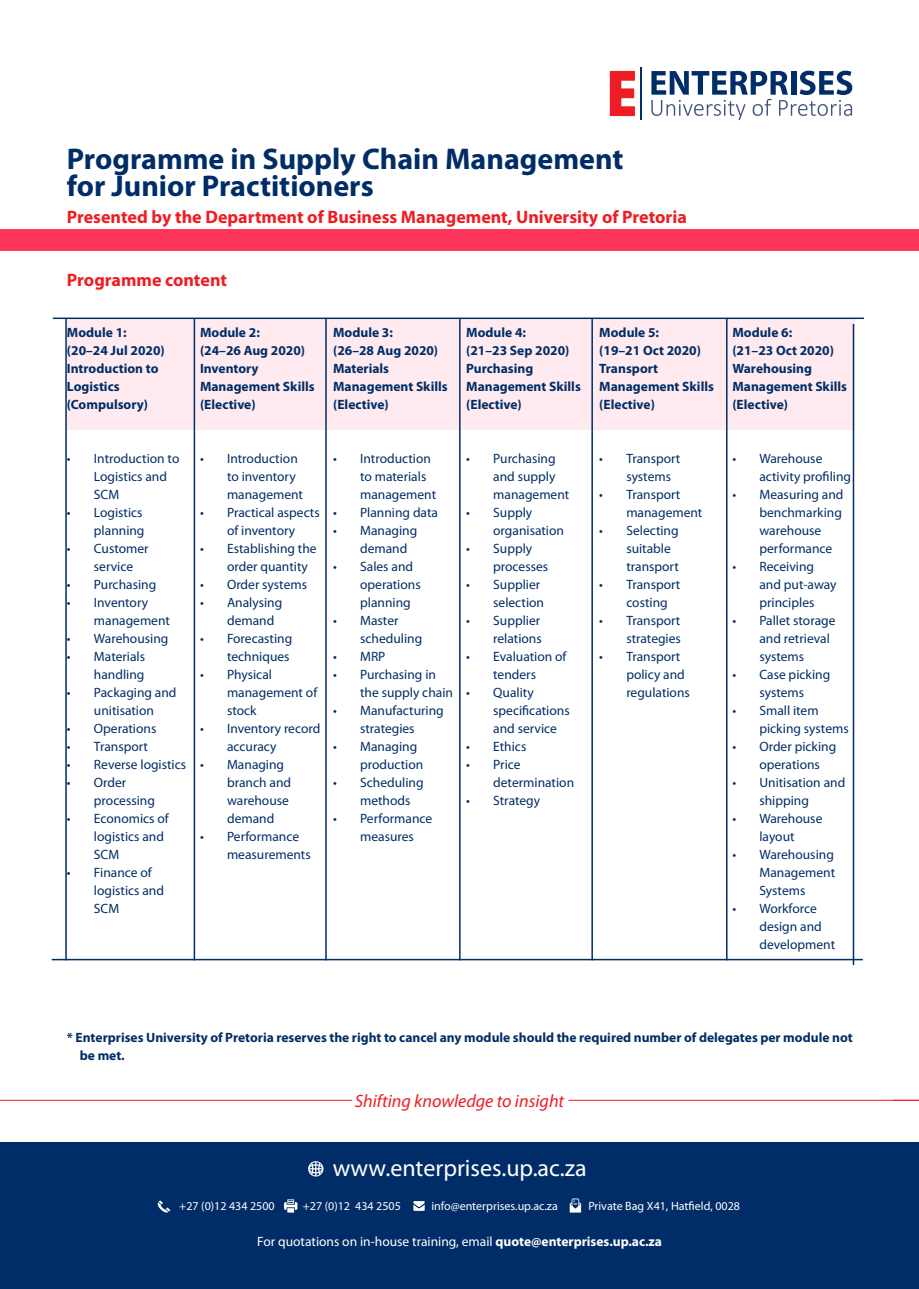
<style>
.page{position:relative;width:919px;height:1289px;background:#fff}
.page>*{position:absolute;margin:0;border:0;box-sizing:border-box;transform-origin:0 0}
.t1{font:700 30px "Myriad Pro";color:#002d67}
.t2{font:24px "Myriad Pro";color:#fff}
.t3{font:700 18px "Myriad Pro";color:#ee1d23}
.t4{font:italic 18px "Myriad Pro";color:#ee1d23}
.t5{font:13.5px/18px "Myriad Pro";color:#002d67}
.t6{font:700 13.5px/18px "Myriad Pro";color:#002d67}
.t7{font:13.5px "Myriad Pro";color:#fff}
.t8{font:12px "Myriad Pro";color:#fff}
.s1{font-weight:700}
</style>
<div class="page">
<div style="left:66px;top:319px;width:788px;height:110px;background:#ffebef"></div>
<div style="left:0;top:1142px;width:918px;height:146px;background:#002d67"></div>
<div style="left:0;top:230px;width:918px;height:21px;background:#ff365b"></div>
<svg style="left:609px;top:71px;width:26px;height:45px"></svg>
<svg style="left:651px;top:71px;width:201px;height:49px"></svg>
<hr style="left:640px;top:67px;width:2px;height:53px;background:#002d67">
<svg style="left:308px;top:1161px;width:15px;height:15px"></svg>
<svg style="left:413px;top:1201px;width:11px;height:9px"></svg>
<svg style="left:157px;top:1200px;width:13px;height:12px"></svg>
<svg style="left:284px;top:1199px;width:13px;height:13px"></svg>
<svg style="left:569px;top:1198px;width:12px;height:14px"></svg>
<hr style="left:0;top:1099px;width:352px;height:1px;background:#ee1d23">
<hr style="left:568px;top:1099px;width:350px;height:1px;background:#ee1d23">
<svg style="left:893px;top:1099px;width:25px;height:1px"></svg>
<hr style="left:194px;top:319px;width:1px;height:641px;background:#002d67">
<hr style="left:325px;top:319px;width:2px;height:641px;background:#002d67">
<hr style="left:459px;top:319px;width:1px;height:641px;background:#002d67">
<hr style="left:591px;top:319px;width:2px;height:641px;background:#002d67">
<hr style="left:726px;top:319px;width:1px;height:641px;background:#002d67">
<hr style="left:65px;top:319px;width:2px;height:641px;background:#002d67">
<hr style="left:852px;top:324px;width:2px;height:641px;background:#002d67">
<hr style="left:52px;top:958px;width:810px;height:2px;background:#002d67">
<hr style="left:53px;top:317px;width:810px;height:2px;background:#002d67">
<p class="t1" style="left:67px;top:140px;width:558px">Programme in Supply Chain Management</p>
<p class="t1" style="left:67px;top:167px;width:308px">for Junior Practitioners</p>
<p class="t3" style="left:67px;top:205px;width:621px">Presented by the Department of Business Management, University of Pretoria</p>
<p class="t3" style="left:67px;top:268px;width:162px">Programme content</p>
<p class="t6" style="left:67px;top:322px;width:61px">Module 1:</p>
<p class="t6" style="left:67px;top:340px;width:99px">(20–24 Jul 2020)</p>
<p class="t6" style="left:67px;top:358px;width:93px">Introduction to<br>Logistics</p>
<p class="t6" style="left:67px;top:394px;width:83px">(Compulsory)</p>
<p class="t6" style="left:200px;top:322px;width:61px">Module 2:</p>
<p class="t6" style="left:200px;top:340px;width:107px">(24–26 Aug 2020)</p>
<p class="t6" style="left:200px;top:358px;width:116px">Inventory<br>Management Skills</p>
<p class="t6" style="left:200px;top:394px;width:57px">(Elective)</p>
<p class="t6" style="left:333px;top:322px;width:61px">Module 3:</p>
<p class="t6" style="left:333px;top:340px;width:107px">(26–28 Aug 2020)</p>
<p class="t6" style="left:333px;top:358px;width:116px">Materials<br>Management Skills</p>
<p class="t6" style="left:333px;top:394px;width:57px">(Elective)</p>
<p class="t6" style="left:466px;top:322px;width:61px">Module 4:</p>
<p class="t6" style="left:466px;top:340px;width:105px">(21–23 Sep 2020)</p>
<p class="t6" style="left:466px;top:358px;width:116px">Purchasing<br>Management Skills</p>
<p class="t6" style="left:466px;top:394px;width:57px">(Elective)</p>
<p class="t6" style="left:599px;top:322px;width:61px">Module 5:</p>
<p class="t6" style="left:599px;top:340px;width:103px">(19–21 Oct 2020)</p>
<p class="t6" style="left:599px;top:358px;width:116px">Transport<br>Management Skills</p>
<p class="t6" style="left:599px;top:394px;width:57px">(Elective)</p>
<p class="t6" style="left:732px;top:322px;width:61px">Module 6:</p>
<p class="t6" style="left:732px;top:340px;width:103px">(21–23 Oct 2020)</p>
<p class="t6" style="left:732px;top:358px;width:116px">Warehousing<br>Management Skills</p>
<p class="t6" style="left:732px;top:394px;width:57px">(Elective)</p>
<p class="t5" style="left:94px;top:449px;width:87px;text-indent:-27px">• Introduction to<br>Logistics and<br>SCM</p>
<p class="t5" style="left:67px;top:503px;width:79px;text-align:right">• Logistics planning</p>
<p class="t5" style="left:94px;top:539px;width:56px;text-indent:-27px">• Customer service</p>
<p class="t5" style="left:67px;top:575px;width:91px">• Purchasing</p>
<p class="t5" style="left:94px;top:593px;width:78px;text-indent:-27px">• Inventory management</p>
<p class="t5" style="left:67px;top:629px;width:103px">• Warehousing</p>
<p class="t5" style="left:67px;top:647px;width:80px;text-align:right">• Materials handling</p>
<p class="t5" style="left:67px;top:683px;width:111px;text-align:center">• Packaging and unitisation</p>
<p class="t5" style="left:67px;top:719px;width:91px">• Operations</p>
<p class="t5" style="left:67px;top:737px;width:83px">• Transport</p>
<p class="t5" style="left:67px;top:755px;width:121px">• Reverse logistics</p>
<p class="t5" style="left:94px;top:773px;width:62px;text-indent:-27px">• Order processing</p>
<p class="t5" style="left:94px;top:809px;width:76px;text-indent:-27px">• Economics of logistics and<br>SCM</p>
<p class="t5" style="left:94px;top:863px;width:72px;text-indent:-27px">• Finance of logistics and<br>SCM</p>
<p class="t5" style="left:227px;top:449px;width:78px;text-indent:-27px">• Introduction to inventory management</p>
<p class="t5" style="left:200px;top:503px;width:121px;text-align:center">• Practical aspects of inventory</p>
<p class="t5" style="left:227px;top:539px;width:91px;text-indent:-27px">• Establishing the order quantity</p>
<p class="t5" style="left:200px;top:575px;width:108px">• Order systems</p>
<p class="t5" style="left:227px;top:593px;width:57px;text-indent:-27px">• Analysing demand</p>
<p class="t5" style="left:200px;top:629px;width:94px;text-align:right">• Forecasting techniques</p>
<p class="t5" style="left:227px;top:665px;width:92px;text-indent:-27px">• Physical management of stock</p>
<p class="t5" style="left:227px;top:719px;width:95px;text-indent:-27px">• Inventory record accuracy</p>
<p class="t5" style="left:227px;top:755px;width:66px;text-indent:-27px">• Managing branch and warehouse demand</p>
<p class="t5" style="left:227px;top:827px;width:85px;text-indent:-27px">• Performance measurements</p>
<p class="t5" style="left:360px;top:449px;width:78px;text-indent:-27px">• Introduction to materials management</p>
<p class="t5" style="left:333px;top:503px;width:106px">• Planning data</p>
<p class="t5" style="left:360px;top:521px;width:59px;text-indent:-27px">• Managing demand</p>
<p class="t5" style="left:360px;top:557px;width:62px;text-indent:-27px">• Sales and operations planning</p>
<p class="t5" style="left:360px;top:611px;width:64px;text-indent:-27px">• Master scheduling</p>
<p class="t5" style="left:333px;top:647px;width:54px">• MRP</p>
<p class="t5" style="left:360px;top:665px;width:94px;text-indent:-27px">• Purchasing in the supply chain</p>
<p class="t5" style="left:333px;top:701px;width:112px;text-align:center">• Manufacturing strategies</p>
<p class="t5" style="left:360px;top:737px;width:65px;text-indent:-27px">• Managing production</p>
<p class="t5" style="left:360px;top:773px;width:65px;text-indent:-27px">• Scheduling methods</p>
<p class="t5" style="left:360px;top:809px;width:74px;text-indent:-27px">• Performance measures</p>
<p class="t5" style="left:493px;top:449px;width:78px;text-indent:-27px">• Purchasing and supply management</p>
<p class="t5" style="left:493px;top:503px;width:72px;text-indent:-27px">• Supply organisation</p>
<p class="t5" style="left:493px;top:539px;width:56px;text-indent:-27px">• Supply processes</p>
<p class="t5" style="left:466px;top:575px;width:79px;text-align:right">• Supplier selection</p>
<p class="t5" style="left:466px;top:611px;width:77px;text-align:right">• Supplier relations</p>
<p class="t5" style="left:466px;top:647px;width:102px;text-align:center">• Evaluation of tenders</p>
<p class="t5" style="left:493px;top:683px;width:78px;text-indent:-27px">• Quality specifications and service</p>
<p class="t5" style="left:466px;top:737px;width:62px">• Ethics</p>
<p class="t5" style="left:493px;top:755px;width:82px;text-indent:-27px">• Price determination</p>
<p class="t5" style="left:466px;top:791px;width:75px">• Strategy</p>
<p class="t5" style="left:626px;top:449px;width:56px;text-indent:-27px">• Transport systems</p>
<p class="t5" style="left:626px;top:485px;width:78px;text-indent:-27px">• Transport management</p>
<p class="t5" style="left:626px;top:521px;width:54px;text-indent:-27px">• Selecting suitable transport</p>
<p class="t5" style="left:626px;top:575px;width:56px;text-indent:-27px">• Transport costing</p>
<p class="t5" style="left:599px;top:611px;width:83px;text-align:right">• Transport strategies</p>
<p class="t5" style="left:626px;top:647px;width:65px;text-indent:-27px">• Transport policy and regulations</p>
<p class="t5" style="left:759px;top:449px;width:93px;text-indent:-27px">• Warehouse activity profiling</p>
<p class="t5" style="left:759px;top:485px;width:86px;text-indent:-27px">• Measuring and benchmarking warehouse performance</p>
<p class="t5" style="left:759px;top:557px;width:79px;text-indent:-27px">• Receiving and put-away principles</p>
<p class="t5" style="left:759px;top:611px;width:78px;text-indent:-27px">• Pallet storage and retrieval systems</p>
<p class="t5" style="left:732px;top:665px;width:99px;text-align:center">• Case picking systems</p>
<p class="t5" style="left:759px;top:701px;width:91px;text-indent:-27px">• Small item picking systems</p>
<p class="t5" style="left:759px;top:737px;width:78px;text-indent:-27px">• Order picking operations</p>
<p class="t5" style="left:759px;top:773px;width:87px;text-indent:-27px">• Unitisation and shipping</p>
<p class="t5" style="left:732px;top:809px;width:91px;text-align:center">• Warehouse layout</p>
<p class="t5" style="left:759px;top:845px;width:77px;text-align:justify;text-indent:-27px">• Warehousing Management Systems</p>
<p class="t5" style="left:759px;top:899px;width:77px;text-indent:-27px">• Workforce design and development</p>
<p class="t6" style="left:80px;top:1028px;width:774px;text-indent:-13px">* Enterprises University of Pretoria reserves the right to cancel any module should the required number of delegates per module not be met.</p>
<p class="t4" style="left:355px;top:1089px;width:211px">Shifting knowledge to insight</p>
<p class="t2" style="left:332px;top:1152px;width:255px">www.enterprises.up.ac.za</p>
<p class="t8" style="left:179px;top:1197px;width:97px">+27 (0)12 434 2500</p>
<p class="t8" style="left:303px;top:1197px;width:100px">+27 (0)12 434 2505</p>
<p class="t8" style="left:431px;top:1197px;width:128px">info@enterprises.up.ac.za</p>
<p class="t8" style="left:588px;top:1197px;width:153px">Private Bag X41, Hatfield, 0028</p>
<p class="t7" style="left:257px;top:1232px;width:406px">For quotations on in-house training, email <span class="s1">quote@enterprises.up.ac.za</span></p>
</div>
